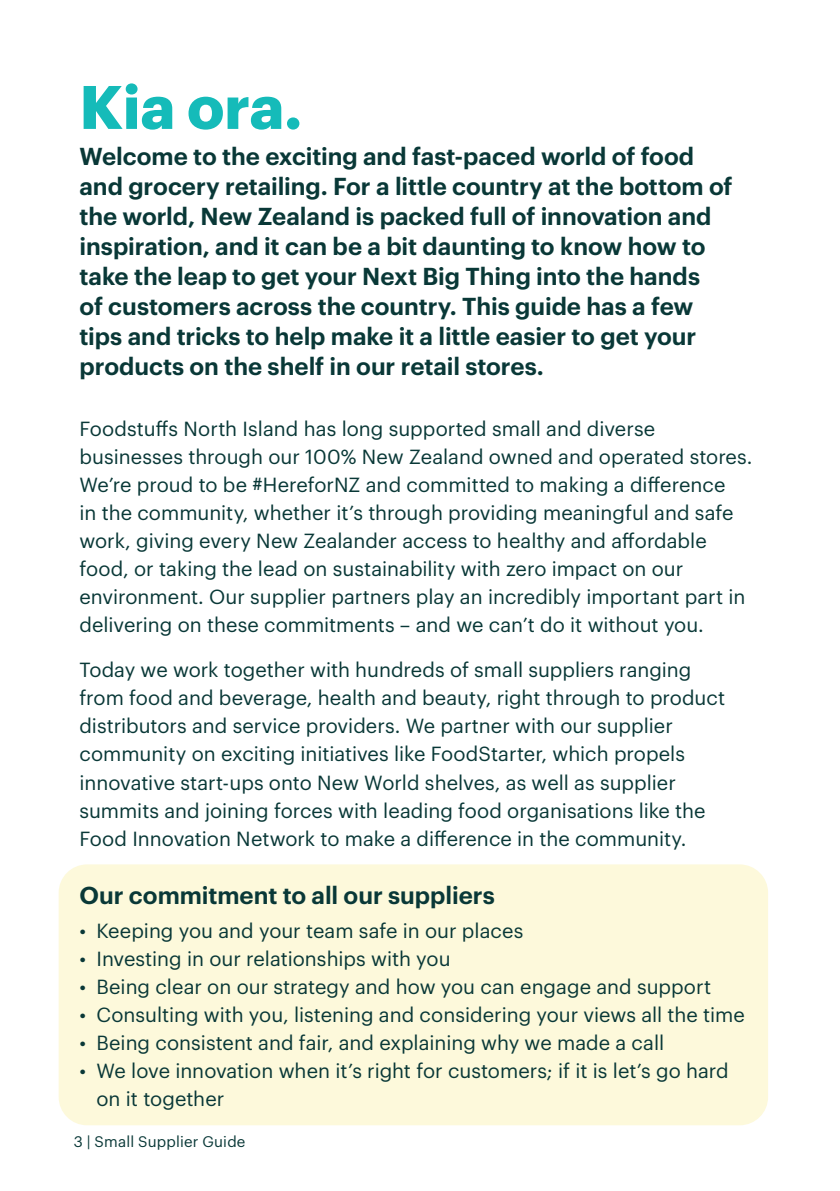
<style>
.page{position:relative;width:840px;height:1191px;background:#fff}
.page>*{position:absolute;margin:0;border:0;box-sizing:border-box;transform-origin:0 0}
.t1{font:700 60px "Graphik";letter-spacing:-.005em;color:#15bbb9}
.t2{font:600 24px/30px "Graphik";color:#093837}
.t3{font:20px/28px "Graphik";color:#093837}
.t4{font:15px "Graphik";letter-spacing:.015em;color:#093837}
</style>
<div class="page">
<div style="left:59px;top:864px;width:708px;height:261px;background:#fdf9db;border-radius:28px"></div>
<h1 class="t1" style="left:79px;top:61px;width:224px">Kia ora.</h1>
<p class="t2" style="left:79px;top:139px;width:654px">Welcome to the exciting and fast-paced world of food and grocery retailing. For a little country at the bottom of the world, New Zealand is packed full of innovation and inspiration, and it can be a bit daunting to know how to take the leap to get your Next Big Thing into the hands<br>of customers across the country. This guide has a few tips and tricks to help make it a little easier to get your products on the shelf in our retail stores.</p>
<p class="t3" style="left:79px;top:413px;width:674px">Foodstuffs North Island has long supported small and diverse businesses through our 100% New Zealand owned and operated stores.<br>We’re proud to be #HereforNZ and committed to making a difference<br>in the community, whether it’s through providing meaningful and safe work, giving every New Zealander access to healthy and affordable food, or taking the lead on sustainability with zero impact on our environment. Our supplier partners play an incredibly important part in delivering on these commitments – and we can’t do it without you.</p>
<p class="t3" style="left:79px;top:654px;width:647px">Today we work together with hundreds of small suppliers ranging from food and beverage, health and beauty, right through to product distributors and service providers. We partner with our supplier community on exciting initiatives like FoodStarter, which propels innovative start-ups onto New World shelves, as well as supplier summits and joining forces with leading food organisations like the Food Innovation Network to make a difference in the community.</p>
<p class="t2" style="left:79px;top:878px;width:416px">Our commitment to all our suppliers</p>
<p class="t3" style="left:79px;top:914px;width:445px">• Keeping you and your team safe in our places</p>
<p class="t3" style="left:79px;top:942px;width:372px">• Investing in our relationships with you</p>
<p class="t3" style="left:79px;top:970px;width:632px">• Being clear on our strategy and how you can engage and support</p>
<p class="t3" style="left:79px;top:998px;width:666px">• Consulting with you, listening and considering your views all the time</p>
<p class="t3" style="left:79px;top:1026px;width:586px">• Being consistent and fair, and explaining why we made a call</p>
<p class="t3" style="left:96px;top:1054px;width:633px;text-indent:-17px">• We love innovation when it’s right for customers; if it is let’s go hard on it together</p>
<p class="t4" style="left:74px;top:1129px;width:173px">3 | Small Supplier Guide</p>
</div>
